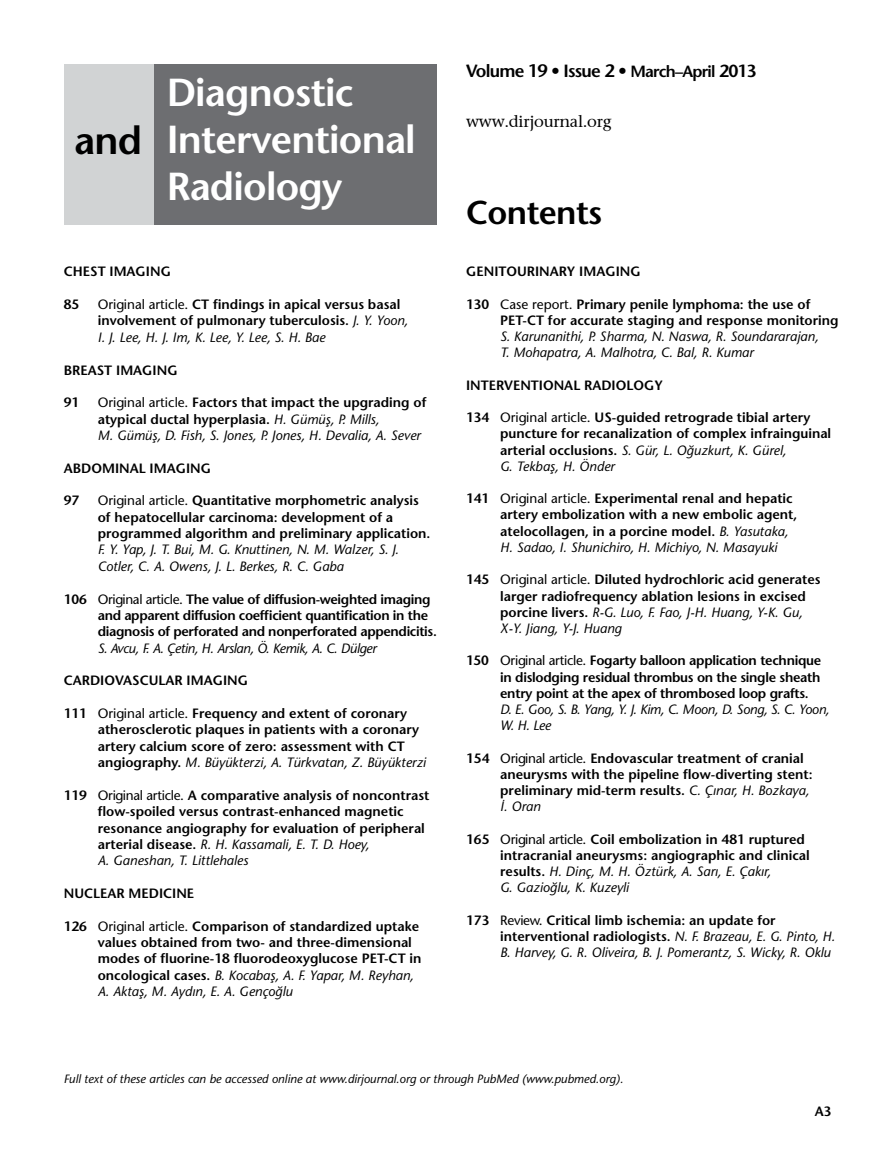
<style>
.page{position:relative;width:893px;height:1170px;background:#fff}
.page>*{position:absolute;margin:0;border:0;box-sizing:border-box;transform-origin:0 0}
.t1{font:600 39px/46.8px "Stone Sans Std";letter-spacing:-.02em;color:#fff}
.t2{font:600 39px "Stone Sans Std";color:#000}
.t3{font:600 33px "Stone Sans Std";letter-spacing:-.02em;color:#000}
.t4{font:600 17.7px "Stone Sans Std";letter-spacing:-.045em;color:#000}
.t5{font:16.5px "Stone Serif";letter-spacing:-.02em;color:#000}
.t6{font:600 13.5px/16.2px "Stone Sans Std";color:#000}
.t7{font:13.5px/16.2px "Stone Sans Italic Tr";color:#000}
.t8{font:600 13.5px/16.4px "Stone Sans Std";letter-spacing:-.025em;color:#000}
.t9{font:13.5px/16.2px "Stone Sans Italic Tr";letter-spacing:-.02em;color:#000}
.t10{font:13.5px "Stone Sans Italic Tr";letter-spacing:-.025em;color:#000}
.t11{font:12px "Stone Sans Italic Tr";color:#000}
.s1{font-family:"Stone Sans Normal Tr";font-weight:400}
.s2{font-family:"Stone Sans Italic Tr";font-weight:400}
.s3{font-family:"Stone Sans Std";font-weight:600}
.s4{font-size:18px}
.s5{font-size:16.2px}
.s6{font-size:17.4px}
</style>
<div class="page">
<div style="left:64px;top:64px;width:91px;height:160px;background:#d1d3d4"></div>
<div style="left:155px;top:64px;width:282px;height:160px;background:#6d6e71"></div>
<h1 class="t2" style="left:74px;top:117px;width:69px">and</h1>
<h1 class="t1" style="left:167px;top:69px;width:251px">Diagnostic<br>Interventional<br>Radiology</h1>
<p class="t6" style="left:64px;top:263px;width:109px">CHEST IMAGING</p>
<p class="t6" style="left:64px;top:296px;width:17px">85</p>
<p class="t6" style="left:98px;top:296px;width:312px"><span class="s1">Original article.</span> CT findings in apical versus basal involvement of pulmonary tuberculosis. <span class="s2">J. Y. Yoon,</span></p>
<p class="t7" style="left:98px;top:329px;width:229px">I. J. Lee, H. J. Im, K. Lee, Y. Lee, S. H. Bae</p>
<p class="t6" style="left:64px;top:361px;width:115px">BREAST IMAGING</p>
<p class="t6" style="left:64px;top:394px;width:17px">91</p>
<p class="t6" style="left:98px;top:394px;width:330px"><span class="s1">Original article.</span> Factors that impact the upgrading of atypical ductal hyperplasia. <span class="s2">H. Gümüş, P. Mills,</span></p>
<p class="t7" style="left:98px;top:427px;width:324px">M. Gümüş, D. Fish, S. Jones, P. Jones, H. Devalia, A. Sever</p>
<p class="t6" style="left:64px;top:460px;width:149px">ABDOMINAL IMAGING</p>
<p class="t6" style="left:64px;top:492px;width:17px">97</p>
<p class="t6" style="left:98px;top:492px;width:334px"><span class="s1">Original article.</span> Quantitative morphometric analysis of hepatocellular carcinoma: development of a programmed algorithm and preliminary application.</p>
<p class="t7" style="left:98px;top:541px;width:303px">F. Y. Yap, J. T. Bui, M. G. Knuttinen, N. M. Walzer, S. J.<br>Cotler, C. A. Owens, J. L. Berkes, R. C. Gaba</p>
<p class="t8" style="left:98px;top:590px;width:341px;text-indent:-34px">106 <span class="s1">Original article.</span> The value of diffusion-weighted imaging and apparent diffusion coefficient quantification in the diagnosis of perforated and nonperforated appendicitis.</p>
<p class="t10" style="left:98px;top:639px;width:280px">S. Avcu, F. A. Çetin, H. Arslan, Ö. Kemik, A. C. Dülger</p>
<p class="t6" style="left:64px;top:672px;width:186px">CARDIOVASCULAR IMAGING</p>
<p class="t6" style="left:98px;top:705px;width:323px;text-indent:-34px">111 <span class="s1">Original article.</span> Frequency and extent of coronary atherosclerotic plaques in patients with a coronary artery calcium score of zero: assessment with CT</p>
<p class="t7" style="left:98px;top:754px;width:330px"><span class="s3">angiography.</span> M. Büyükterzi, A. Türkvatan, Z. Büyükterzi</p>
<p class="t6" style="left:98px;top:786px;width:333px;text-indent:-34px">119 <span class="s1">Original article.</span> A comparative analysis of noncontrast flow-spoiled versus contrast-enhanced magnetic resonance angiography for evaluation of peripheral</p>
<p class="t7" style="left:98px;top:835px;width:273px"><span class="s3">arterial disease.</span> R. H. Kassamali, E. T. D. Hoey,<br>A. Ganeshan, T. Littlehales</p>
<p class="t6" style="left:64px;top:885px;width:132px">NUCLEAR MEDICINE</p>
<p class="t6" style="left:98px;top:917px;width:325px;text-indent:-34px">126 <span class="s1">Original article.</span> Comparison of standardized uptake values obtained from two- and three-dimensional modes of fluorine-18 fluorodeoxyglucose PET-CT in</p>
<p class="t7" style="left:98px;top:966px;width:318px"><span class="s3">oncological cases.</span> B. Kocabaş, A. F. Yapar, M. Reyhan,<br>A. Aktaş, M. Aydın, E. A. Gençoğlu</p>
<h3 class="t4" style="left:466px;top:60px;width:292px">Volume <span class="s4">19</span> • Issue <span class="s4">2</span> • <span class="s5">March–April</span> <span class="s6">2013</span></h3>
<p class="t5" style="left:466px;top:111px;width:147px">www.dirjournal.org</p>
<h2 class="t3" style="left:466px;top:193px;width:138px">Contents</h2>
<p class="t6" style="left:466px;top:263px;width:176px">GENITOURINARY IMAGING</p>
<p class="t6" style="left:500px;top:296px;width:340px;text-indent:-34px">130 <span class="s1">Case report.</span> Primary penile lymphoma: the use of<br>PET-CT for accurate staging and response monitoring</p>
<p class="t7" style="left:500px;top:328px;width:320px">S. Karunanithi, P. Sharma, N. Naswa, R. Soundararajan,<br>T. Mohapatra, A. Malhotra, C. Bal, R. Kumar</p>
<p class="t6" style="left:466px;top:377px;width:198px">INTERVENTIONAL RADIOLOGY</p>
<p class="t6" style="left:500px;top:409px;width:333px;text-indent:-34px">134 <span class="s1">Original article.</span> US-guided retrograde tibial artery puncture for recanalization of complex infrainguinal</p>
<p class="t7" style="left:500px;top:441px;width:288px"><span class="s3">arterial occlusions.</span> S. Gür, L. Oğuzkurt, K. Gürel,<br>G. Tekbaş, H. Önder</p>
<p class="t6" style="left:500px;top:490px;width:299px;text-indent:-34px">141 <span class="s1">Original article.</span> Experimental renal and hepatic artery embolization with a new embolic agent, atelocollagen, in a porcine model. <span class="s2">B. Yasutaka,</span></p>
<p class="t7" style="left:500px;top:539px;width:279px">H. Sadao, I. Shunichiro, H. Michiyo, N. Masayuki</p>
<p class="t6" style="left:500px;top:571px;width:322px;text-indent:-34px">145 <span class="s1">Original article.</span> Diluted hydrochloric acid generates larger radiofrequency ablation lesions in excised</p>
<p class="t7" style="left:500px;top:603px;width:304px"><span class="s3">porcine livers.</span> R-G. Luo, F. Fao, J-H. Huang, Y-K. Gu,<br>X-Y. Jiang, Y-J. Huang</p>
<p class="t6" style="left:500px;top:652px;width:323px;text-align:justify;text-indent:-34px">150 <span class="s1">Original article.</span> Fogarty balloon application technique in dislodging residual thrombus on the single sheath entry point at the apex of thrombosed loop grafts.</p>
<p class="t9" style="left:500px;top:701px;width:331px">D. E. Goo, S. B. Yang, Y. J. Kim, C. Moon, D. Song, S. C. Yoon,<br>W. H. Lee</p>
<p class="t6" style="left:500px;top:749px;width:314px;text-indent:-34px">154 <span class="s1">Original article.</span> Endovascular treatment of cranial aneurysms with the pipeline flow-diverting stent: preliminary mid-term results. <span class="s2">C. Çınar, H. Bozkaya,</span></p>
<p class="t7" style="left:500px;top:798px;width:42px">İ. Oran</p>
<p class="t6" style="left:500px;top:830px;width:311px;text-indent:-34px">165 <span class="s1">Original article.</span> Coil embolization in 481 ruptured intracranial aneurysms: angiographic and clinical</p>
<p class="t7" style="left:500px;top:863px;width:273px"><span class="s3">results.</span> H. Dinç, M. H. Öztürk, A. Sarı, E. Çakır,<br>G. Gazioğlu, K. Kuzeyli</p>
<p class="t6" style="left:500px;top:911px;width:337px;text-indent:-34px">173 <span class="s1">Review.</span> Critical limb ischemia: an update for interventional radiologists. <span class="s2">N. F. Brazeau, E. G. Pinto, H.</span></p>
<p class="t7" style="left:500px;top:944px;width:332px">B. Harvey, G. R. Oliveira, B. J. Pomerantz, S. Wicky, R. Oklu</p>
<p class="t11" style="left:64px;top:1071px;width:561px">Full text of these articles can be accessed online at www.dirjournal.org or through PubMed (www.pubmed.org).</p>
<p class="t6" style="left:815px;top:1103px;width:18px">A3</p>
</div>
